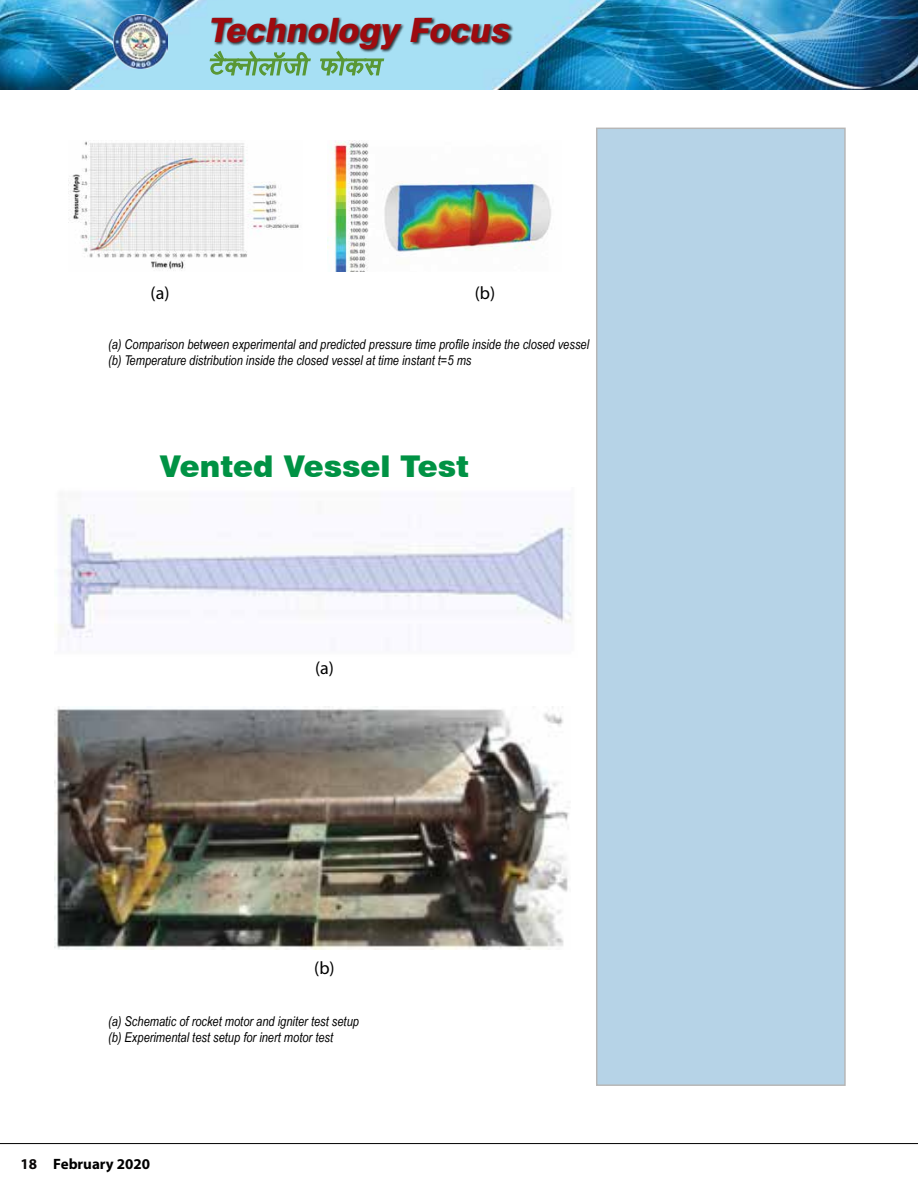
<style>
.page{position:relative;width:918px;height:1188px;background:#fff}
.page>*{position:absolute;margin:0;border:0;box-sizing:border-box;transform-origin:0 0}
.t1{font:italic 800 33.6px "Swiss 721 BT";color:#9e0b0f}
.t2{font:900 30px "Swiss 721 BT";color:#009244}
.t3{font:18px "Myriad Pro";color:#000}
.t4{font:700 15px "Myriad Pro";color:#000}
.t5{font:italic 13.5px/16.2px "Arial Narrow";color:#000}
.s1{color:#090606}
</style>
<div class="page">
<img style="left:0;top:0;width:918px;height:89px">
<div style="left:211px;top:17px;width:303px;height:35px;background:#000;opacity:.75"></div>
<svg style="left:209px;top:43px;width:103px;height:38px;background:#90cabe"></svg>
<svg style="left:319px;top:49px;width:66px;height:36px;background:#91cbc0"></svg>
<img style="left:114px;top:15px;width:54px;height:54px">
<hr style="left:0;top:1143px;width:918px;height:1px;background:#000">
<img style="left:68px;top:141px;width:231px;height:130px">
<img style="left:327px;top:140px;width:224px;height:132px">
<img style="left:58px;top:514px;width:514px;height:124px">
<img style="left:54px;top:707px;width:515px;height:243px">
<div style="left:597px;top:128px;width:248px;height:957px;background:#b6d3e7"></div>
<h1 class="t1" style="left:208px;top:9px;width:310px">Technology Focus</h1>
<h3 class="t3" style="left:151px;top:282px;width:20px">(a)</h3>
<h3 class="t3" style="left:475px;top:282px;width:22px">(b)</h3>
<p class="t5" style="left:108px;top:336px;width:483px">(a) Comparison between experimental and predicted pressure time profile inside the closed vessel (b) Temperature distribution inside the closed vessel at time instant t=5 ms</p>
<h2 class="t2" style="left:160px;top:448px;width:311px">Vented Vessel Test</h2>
<h3 class="t3" style="left:315px;top:657px;width:20px">(a)</h3>
<h3 class="t3" style="left:314px;top:957px;width:22px">(b)</h3>
<p class="t5" style="left:108px;top:1012px;width:253px">(a) Schematic of rocket motor and igniter test setup (b) Experimental test setup for inert motor test</p>
<p class="t4" style="left:20px;top:1154px;width:131px"><span class="s1">18</span> February 2020</p>
</div>
